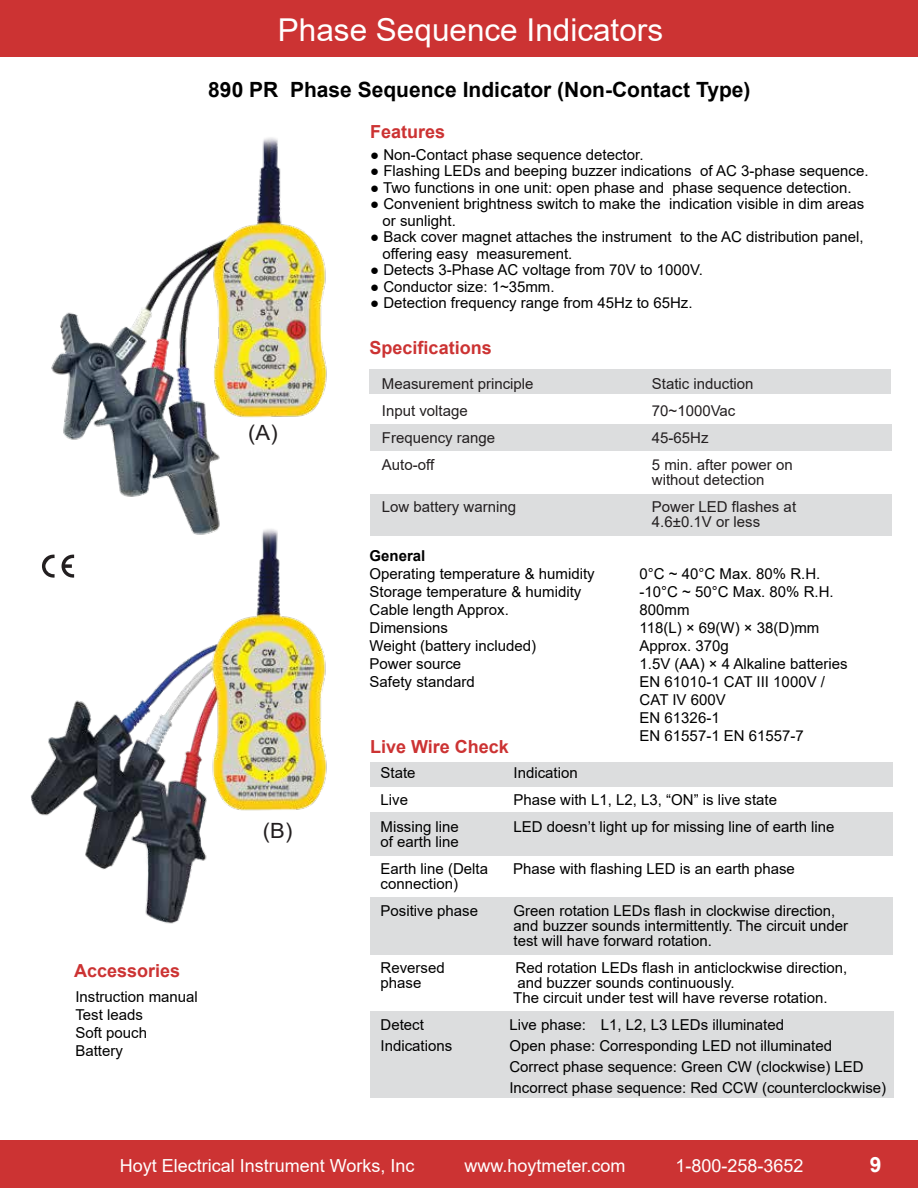
<style>
.page{position:relative;width:918px;height:1188px;background:#fff}
.page>*{position:absolute;margin:0;border:0;box-sizing:border-box;transform-origin:0 0}
.t1{font:31.5px "Arial";color:#fff}
.t2{font:700 21px "Arial";color:#000}
.t3{font:21px "Arial";color:#231f20;scale:1.05 1}
.t4{font:700 21px "Arial";color:#fff}
.t5{font:18px "Arial";color:#fff}
.t6{font:700 18px "Arial";color:#c33}
.t7{font:15px/18px "Arial";color:#000}
.t8{font:15px/15px "Arial";color:#231f20}
.t9{font:700 15px "Arial";color:#000}
</style>
<div class="page">
<div style="left:0;top:0;width:917px;height:57px;background:#c33"></div>
<div style="left:0;top:1140px;width:918px;height:48px;background:#c33"></div>
<div style="left:370px;top:1011px;width:524px;height:87px;background:#dcddde"></div>
<div style="left:370px;top:897px;width:523px;height:58px;background:#dcddde"></div>
<div style="left:370px;top:762px;width:523px;height:25px;background:#dcddde"></div>
<div style="left:370px;top:813px;width:523px;height:43px;background:#dcddde"></div>
<div style="left:370px;top:369px;width:521px;height:25px;background:#dcddde"></div>
<div style="left:371px;top:494px;width:521px;height:41px;background:#dcddde"></div>
<div style="left:371px;top:424px;width:521px;height:27px;background:#dcddde"></div>
<img style="left:30px;top:541px;width:297px;height:383px">
<img style="left:51px;top:137px;width:276px;height:404px">
<svg style="left:62px;top:554px;width:12px;height:24px"></svg>
<svg style="left:42px;top:554px;width:13px;height:24px"></svg>
<h1 class="t1" style="left:278px;top:8px;width:387px">Phase Sequence Indicators</h1>
<h2 class="t2" style="left:208px;top:75px;width:544px">890 PR Phase Sequence Indicator (Non-Contact Type)</h2>
<p class="t6" style="left:370px;top:119px;width:77px">Features</p>
<p class="t7" style="left:370px;top:145px;width:275px">● Non-Contact phase sequence detector.</p>
<p class="t7" style="left:370px;top:162px;width:500px">● Flashing LEDs and beeping buzzer indications of AC 3-phase sequence.</p>
<p class="t7" style="left:370px;top:178px;width:483px">● Two functions in one unit: open phase and phase sequence detection.</p>
<p class="t7" style="left:383px;top:196px;width:483px;line-height:16.5px;text-indent:-13px">● Convenient brightness switch to make the indication visible in dim areas or sunlight.</p>
<p class="t7" style="left:383px;top:229px;width:482px;line-height:16.5px;text-indent:-13px">● Back cover magnet attaches the instrument to the AC distribution panel, offering easy measurement.</p>
<p class="t7" style="left:370px;top:261px;width:334px">● Detects 3-Phase AC voltage from 70V to 1000V.</p>
<p class="t7" style="left:370px;top:277px;width:186px">● Conductor size: 1~35mm.</p>
<p class="t7" style="left:370px;top:294px;width:324px">● Detection frequency range from 45Hz to 65Hz.</p>
<h2 class="t3" style="left:248px;top:418px;width:29px">(A)</h2>
<p class="t6" style="left:74px;top:958px;width:108px">Accessories</p>
<p class="t7" style="left:75px;top:987px;width:124px">Instruction manual<br>Test leads<br>Soft pouch<br>Battery</p>
<h2 class="t3" style="left:263px;top:816px;width:29px">(B)</h2>
<p class="t6" style="left:370px;top:335px;width:124px">Specifications</p>
<p class="t8" style="left:382px;top:376px;width:153px">Measurement principle</p>
<p class="t8" style="left:652px;top:376px;width:103px">Static induction</p>
<p class="t8" style="left:382px;top:403px;width:87px">Input voltage</p>
<p class="t8" style="left:652px;top:403px;width:85px">70~1000Vac</p>
<p class="t8" style="left:382px;top:430px;width:115px">Frequency range</p>
<p class="t8" style="left:652px;top:430px;width:58px">45-65Hz</p>
<p class="t8" style="left:382px;top:457px;width:54px">Auto-off</p>
<p class="t8" style="left:652px;top:457px;width:142px">5 min. after power on without detection</p>
<p class="t8" style="left:382px;top:499px;width:136px">Low battery warning</p>
<p class="t8" style="left:652px;top:499px;width:146px">Power LED flashes at<br>4.6±0.1V or less</p>
<p class="t9" style="left:370px;top:545px;width:57px">General</p>
<p class="t7" style="left:370px;top:565px;width:227px">Operating temperature &amp; humidity</p>
<p class="t7" style="left:640px;top:565px;width:182px">0°C ~ 40°C Max. 80% R.H.</p>
<p class="t7" style="left:370px;top:583px;width:213px">Storage temperature &amp; humidity</p>
<p class="t7" style="left:640px;top:583px;width:196px">-10°C ~ 50°C Max. 80% R.H.</p>
<p class="t7" style="left:370px;top:601px;width:141px">Cable length Approx.</p>
<p class="t7" style="left:640px;top:601px;width:52px">800mm</p>
<p class="t7" style="left:370px;top:619px;width:80px">Dimensions</p>
<p class="t7" style="left:640px;top:619px;width:181px">118(L) × 69(W) × 38(D)mm</p>
<p class="t7" style="left:370px;top:637px;width:168px">Weight (battery included)</p>
<p class="t7" style="left:640px;top:637px;width:91px">Approx. 370g</p>
<p class="t7" style="left:370px;top:655px;width:93px">Power source</p>
<p class="t7" style="left:640px;top:655px;width:210px">1.5V (AA) × 4 Alkaline batteries</p>
<p class="t7" style="left:370px;top:673px;width:107px">Safety standard</p>
<p class="t7" style="left:640px;top:673px;width:187px">EN 61010-1 CAT III 1000V /<br>CAT IV 600V<br>EN 61326-1<br>EN 61557-1 EN 61557-7</p>
<p class="t6" style="left:370px;top:734px;width:140px">Live Wire Check</p>
<p class="t7" style="left:381px;top:763px;width:37px">State</p>
<p class="t7" style="left:514px;top:763px;width:66px">Indication</p>
<p class="t7" style="left:381px;top:790px;width:29px">Live</p>
<p class="t7" style="left:514px;top:790px;width:265px">Phase with L1, L2, L3, “ON” is live state</p>
<p class="t7" style="left:381px;top:817px;width:80px">Missing line</p>
<p class="t7" style="left:514px;top:817px;width:322px">LED doesn’t light up for missing line of earth line</p>
<p class="t7" style="left:381px;top:828px;width:109px;line-height:27px">of earth line<br>Earth line (Delta</p>
<p class="t7" style="left:513px;top:859px;width:283px">Phase with flashing LED is an earth phase</p>
<p class="t7" style="left:381px;top:870px;width:99px;line-height:27px">connection)<br>Positive phase</p>
<p class="t7" style="left:514px;top:903px;width:336px;line-height:15px">Green rotation LEDs flash in clockwise direction, and buzzer sounds intermittently. The circuit under test will have forward rotation.</p>
<p class="t7" style="left:381px;top:958px;width:66px">Reversed</p>
<p class="t7" style="left:516px;top:958px;width:333px">Red rotation LEDs flash in anticlockwise direction,</p>
<p class="t7" style="left:381px;top:973px;width:42px">phase</p>
<p class="t7" style="left:513px;top:975px;width:316px;line-height:15px">and buzzer sounds continuously.<br>The circuit under test will have reverse rotation.</p>
<p class="t7" style="left:381px;top:1015px;width:45px">Detect</p>
<p class="t7" style="left:509px;top:1015px;width:276px">Live phase: L1, L2, L3 LEDs illuminated</p>
<p class="t7" style="left:381px;top:1036px;width:73px">Indications</p>
<p class="t7" style="left:509px;top:1035px;width:378px;line-height:21px">Open phase: Corresponding LED not illuminated<br>Correct phase sequence: Green CW (clockwise) LED<br>Incorrect phase sequence: Red CCW (counterclockwise)</p>
<p class="t5" style="left:120px;top:1153px;width:296px">Hoyt Electrical Instrument Works, Inc</p>
<p class="t5" style="left:465px;top:1153px;width:163px">www.hoytmeter.com</p>
<p class="t5" style="left:676px;top:1153px;width:130px">1-800-258-3652</p>
<h2 class="t4" style="left:870px;top:1150px;width:13px">9</h2>
</div>
